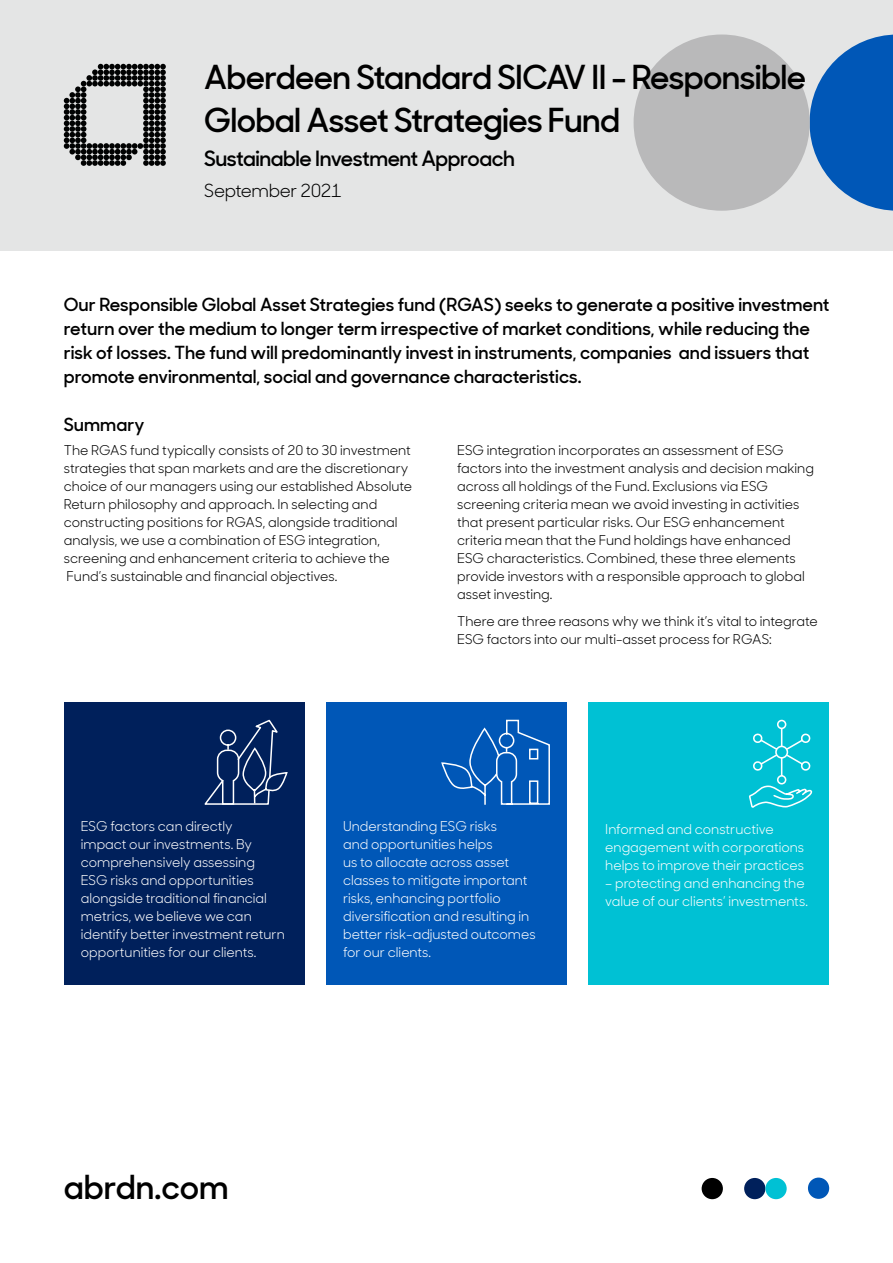
<style>
.page{position:relative;width:893px;height:1263px;background:#fff}
.page>*{position:absolute;margin:0;border:0;box-sizing:border-box;transform-origin:0 0}
.t1{font:600 33px/43.5px "Sharp Sans Display No 1";letter-spacing:-.02em;color:#000}
.t2{font:600 33px "Sharp Sans Display No 1";color:#000}
.t3{font:600 21px "Sharp Sans Display No 1";letter-spacing:-.02em;color:#000}
.t4{font:600 18px/24px "Sharp Sans Display No 1";color:#000}
.t5{font:18px "Sharp Sans Display No 1";letter-spacing:-.02em;color:#000}
.t6{font:13.5px/18px "Sharp Sans Display No 1";color:#000}
.t7{font:13.5px/18px "Sharp Sans Display No 1";color:#fff}
</style>
<div class="page">
<div style="left:0;top:0;width:893px;height:251px;background:#e4e5e5"></div>
<svg style="left:809px;top:35px;width:84px;height:176px"></svg>
<div style="left:634px;top:35px;width:176px;height:176px;background:#b9b9ba;border-radius:50%"></div>
<svg style="left:64px;top:64px;width:102px;height:102px"></svg>
<div style="left:744px;top:1178px;width:21px;height:21px;background:#00205b;border-radius:50%"></div>
<div style="left:808px;top:1177px;width:21px;height:22px;background:#0057b7;border-radius:50%"></div>
<div style="left:702px;top:1178px;width:21px;height:21px;background:#000;border-radius:50%"></div>
<div style="left:765px;top:1178px;width:22px;height:21px;background:#00c1d4;border-radius:50%"></div>
<div style="left:64px;top:703px;width:241px;height:282px;background:#00205b"></div>
<svg style="left:204px;top:719px;width:84px;height:86px"></svg>
<div style="left:326px;top:703px;width:241px;height:282px;background:#0057b7"></div>
<svg style="left:441px;top:719px;width:109px;height:86px"></svg>
<div style="left:588px;top:703px;width:241px;height:282px;background:#00c1d4"></div>
<svg style="left:749px;top:719px;width:64px;height:89px"></svg>
<h1 class="t1" style="left:204px;top:53px;width:604px">Aberdeen Standard SICAV II - Responsible<br>Global Asset Strategies Fund</h1>
<h2 class="t3" style="left:204px;top:142px;width:312px">Sustainable Investment Approach</h2>
<h3 class="t5" style="left:204px;top:176px;width:139px">September 2021</h3>
<p class="t4" style="left:64px;top:291px;width:767px">Our Responsible Global Asset Strategies fund (RGAS) seeks to generate a positive investment return over the medium to longer term irrespective of market conditions, while reducing the risk of losses. The fund will predominantly invest in instruments, companies and issuers that promote environmental, social and governance characteristics.</p>
<h3 class="t4" style="left:64px;top:411px;width:82px">Summary</h3>
<p class="t6" style="left:64px;top:440px;width:350px">The RGAS fund typically consists of 20 to 30 investment strategies that span markets and are the discretionary choice of our managers using our established Absolute Return philosophy and approach. In selecting and constructing positions for RGAS, alongside traditional analysis, we use a combination of ESG integration, screening and enhancement criteria to achieve the Fund’s sustainable and financial objectives.</p>
<p class="t6" style="left:457px;top:440px;width:358px">ESG integration incorporates an assessment of ESG factors into the investment analysis and decision making across all holdings of the Fund. Exclusions via ESG screening criteria mean we avoid investing in activities that present particular risks. Our ESG enhancement criteria mean that the Fund holdings have enhanced ESG characteristics. Combined, these three elements provide investors with a responsible approach to global asset investing.</p>
<p class="t6" style="left:457px;top:611px;width:362px">There are three reasons why we think it’s vital to integrate<br>ESG factors into our multi-asset process for RGAS:</p>
<p class="t7" style="left:81px;top:816px;width:205px">ESG factors can directly<br>impact our investments. By comprehensively assessing<br>ESG risks and opportunities alongside traditional financial metrics, we believe we can identify better investment return opportunities for our clients.</p>
<p class="t7" style="left:343px;top:816px;width:194px">Understanding ESG risks<br>and opportunities helps<br>us to allocate across asset classes to mitigate important risks, enhancing portfolio diversification and resulting in better risk-adjusted outcomes for our clients.</p>
<p class="t7" style="left:605px;top:819px;width:200px">Informed and constructive engagement with corporations helps to improve their practices</p>
<p class="t7" style="left:605px;top:873px;width:204px">– protecting and enhancing the value of our clients’ investments.</p>
<h1 class="t2" style="left:64px;top:1162px;width:166px">abrdn.com</h1>
</div>
